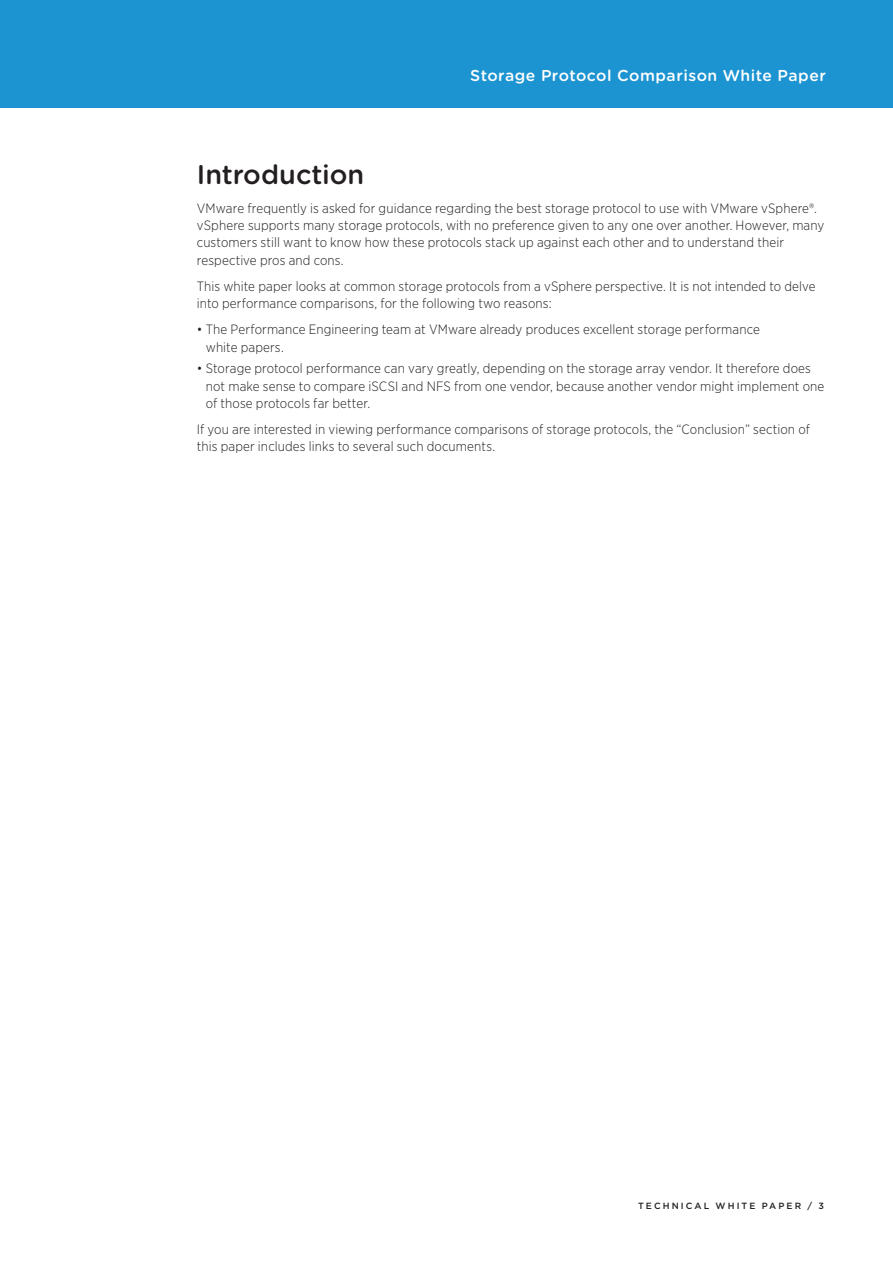
<style>
.page{position:relative;width:893px;height:1263px;background:#fff}
.page>*{position:absolute;margin:0;border:0;box-sizing:border-box;transform-origin:0 0}
.t1{font:500 27px "Gotham Rounded";color:#231f20}
.t2{font:500 15.75px "Gotham Rounded";letter-spacing:.03em;color:#fff}
.t3{font:300 13.5px/17.2px "Gotham Narrow";letter-spacing:.01em;color:#231f20}
.t4{font:500 9px "Gotham";letter-spacing:.23em;color:#231f20}
</style>
<div class="page">
<div style="left:0;top:0;width:893px;height:108px;background:#1c94d2"></div>
<p class="t2" style="left:470px;top:64px;width:357px">Storage Protocol Comparison White Paper</p>
<h1 class="t1" style="left:197px;top:155px;width:169px">Introduction</h1>
<p class="t3" style="left:197px;top:199px;width:629px">VMware frequently is asked for guidance regarding the best storage protocol to use with VMware vSphere®. vSphere supports many storage protocols, with no preference given to any one over another. However, many customers still want to know how these protocols stack up against each other and to understand their respective pros and cons.</p>
<p class="t3" style="left:197px;top:277px;width:620px">This white paper looks at common storage protocols from a vSphere perspective. It is not intended to delve into performance comparisons, for the following two reasons:</p>
<p class="t3" style="left:206px;top:321px;width:555px;text-indent:-9px">• The Performance Engineering team at VMware already produces excellent storage performance white papers.</p>
<p class="t3" style="left:206px;top:360px;width:620px;text-indent:-9px">• Storage protocol performance can vary greatly, depending on the storage array vendor. It therefore does not make sense to compare iSCSI and NFS from one vendor, because another vendor might implement one of those protocols far better.</p>
<p class="t3" style="left:197px;top:420px;width:615px">If you are interested in viewing performance comparisons of storage protocols, the “Conclusion” section of this paper includes links to several such documents.</p>
<p class="t4" style="left:638px;top:1200px;width:187px">TECHNICAL WHITE PAP ER / 3</p>
</div>
